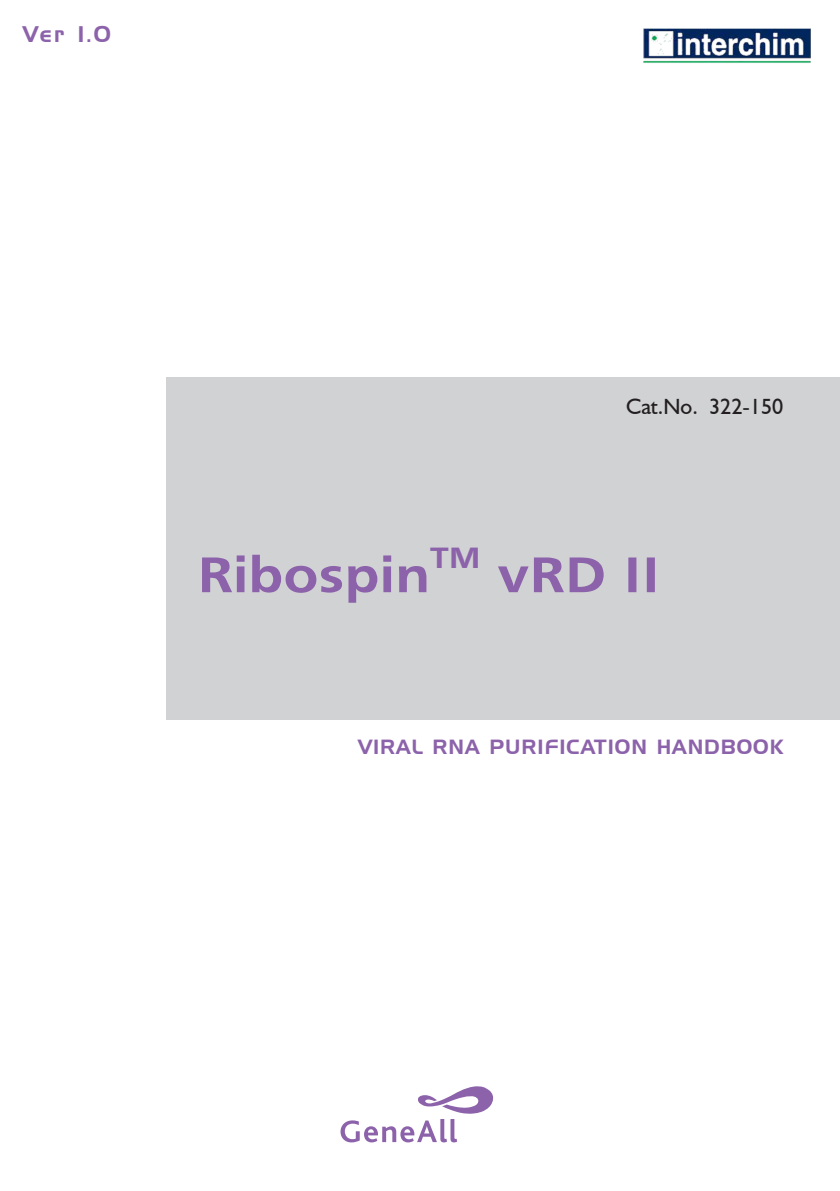
<style>
.page{position:relative;width:840px;height:1191px;background:#fff}
.page>*{position:absolute;margin:0;border:0;box-sizing:border-box;transform-origin:0 0}
.t1{font:700 52px "Frutiger Ext";color:#8c62aa}
.t2{font:700 30.4px "Frutiger Ext";color:#8c62aa}
.t3{font:22px "Humanist 521 BT";color:#231f20}
.t4{font:22px "Handel Gothic BT";color:#8c62aa}
.t5{font:20px "Handel Gothic BT";letter-spacing:.05em;color:#8c62aa}
</style>
<div class="page">
<div style="left:166px;top:377px;width:673px;height:343px;background:#d1d2d4"></div>
<svg style="left:340px;top:1086px;width:154px;height:56px"></svg>
<img style="left:643px;top:28px;width:168px;height:35px">
<p class="t4" style="left:23px;top:20px;width:89px">Ver 1.0</p>
<p class="t3" style="left:625px;top:393px;width:159px">Cat.No. 322-150</p>
<p class="t1" style="left:197px;top:553px;width:234px">Ribospin</p>
<p class="t2" style="left:430px;top:544px;width:52px">TM</p>
<p class="t1" style="left:497px;top:553px;width:164px">vRD II</p>
<p class="t5" style="left:358px;top:735px;width:426px">VIRAL RNA PURIFICATION HANDBOOK</p>
</div>
